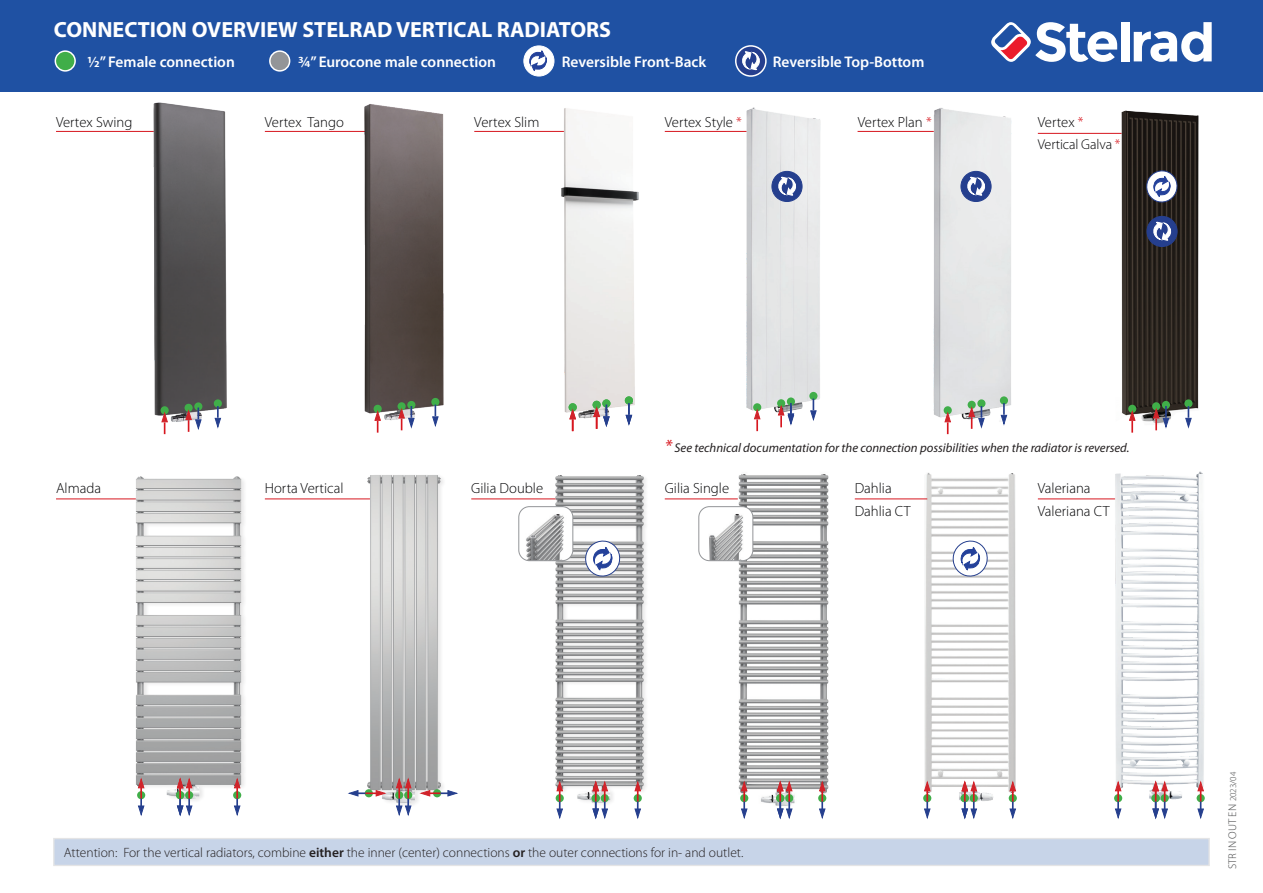
<style>
.page{position:relative;width:1263px;height:893px;background:#fff}
.page>*{position:absolute;margin:0;border:0;box-sizing:border-box;transform-origin:0 0}
.t1{font:700 22.05px "Myriad Pro";color:#fff}
.t2{font:300 15.45px "X Myriad Pro";color:#fff}
.t3{font:300 14.7px/23.9px "Myriad Pro";color:#000103}
.t4{font:300 14.25px "Myriad Pro";letter-spacing:-.01em;color:#000103}
.t5{font:300 13.5px "Myriad Pro";color:#231f20}
.t6{font:italic 12.75px "Myriad Pro";color:#231f20}
.t7{font:300 11.25px "Myriad Pro";color:#464748}
.s1{color:#d7171f}
.s2{font-size:18px;color:#d7171f}
.s3{font-family:"X Myriad Pro"}
.s4{font-size:9px}
</style>
<div class="page">
<div style="left:53px;top:838px;width:1157px;height:28px;background:#c7d4e8"></div>
<div style="left:0;top:0;width:1263px;height:91px;background:#1f51a3"></div>
<hr style="left:665px;top:131px;width:100px;height:1px;background:#d7171f">
<img style="left:714px;top:91px;width:145px;height:341px">
<hr style="left:471px;top:498px;width:91px;height:1px;background:#d7171f">
<hr style="left:265px;top:498px;width:105px;height:1px;background:#d7171f">
<img style="left:321px;top:475px;width:166px;height:330px">
<hr style="left:56px;top:498px;width:81px;height:1px;background:#d7171f">
<img style="left:118px;top:476px;width:126px;height:325px">
<hr style="left:56px;top:131px;width:100px;height:1px;background:#d7171f">
<hr style="left:265px;top:131px;width:116px;height:1px;background:#d7171f">
<hr style="left:474px;top:131px;width:91px;height:1px;background:#d7171f">
<img style="left:345px;top:91px;width:119px;height:340px">
<img style="left:529px;top:108px;width:162px;height:324px">
<img style="left:126px;top:91px;width:125px;height:344px">
<hr style="left:1038px;top:133px;width:93px;height:1px;background:#d7171f">
<img style="left:1098px;top:91px;width:122px;height:340px">
<svg style="left:1145px;top:169px;width:34px;height:35px"></svg>
<div style="left:772px;top:171px;width:30px;height:31px;background:#253f8e;border-radius:50%"></div>
<div style="left:772px;top:171px;width:30px;height:31px;border:1px solid #253f8e;border-radius:50%"></div>
<svg style="left:778px;top:177px;width:18px;height:18px"></svg>
<div style="left:1147px;top:216px;width:30px;height:31px;background:#253f8e;border-radius:50%"></div>
<div style="left:1147px;top:216px;width:30px;height:31px;border:1px solid #253f8e;border-radius:50%"></div>
<svg style="left:1153px;top:222px;width:18px;height:18px"></svg>
<div style="left:185px;top:404px;width:8px;height:8px;background:#40ae49;border-radius:50%"></div>
<div style="left:194px;top:402px;width:8px;height:9px;background:#40ae49;border-radius:50%"></div>
<div style="left:161px;top:406px;width:8px;height:8px;background:#40ae49;border-radius:50%"></div>
<div style="left:214px;top:399px;width:8px;height:9px;background:#40ae49;border-radius:50%"></div>
<svg style="left:214px;top:406px;width:7px;height:22px"></svg>
<svg style="left:185px;top:408px;width:17px;height:24px"></svg>
<svg style="left:161px;top:412px;width:7px;height:22px"></svg>
<div style="left:398px;top:402px;width:8px;height:8px;background:#40ae49;border-radius:50%"></div>
<div style="left:407px;top:401px;width:8px;height:8px;background:#40ae49;border-radius:50%"></div>
<div style="left:374px;top:405px;width:8px;height:8px;background:#40ae49;border-radius:50%"></div>
<div style="left:431px;top:398px;width:8px;height:8px;background:#40ae49;border-radius:50%"></div>
<svg style="left:432px;top:405px;width:7px;height:21px"></svg>
<svg style="left:398px;top:406px;width:17px;height:24px"></svg>
<svg style="left:374px;top:411px;width:7px;height:22px"></svg>
<div style="left:593px;top:401px;width:8px;height:8px;background:#40ae49;border-radius:50%"></div>
<div style="left:602px;top:399px;width:8px;height:9px;background:#40ae49;border-radius:50%"></div>
<div style="left:569px;top:403px;width:8px;height:8px;background:#40ae49;border-radius:50%"></div>
<div style="left:625px;top:396px;width:8px;height:9px;background:#40ae49;border-radius:50%"></div>
<svg style="left:625px;top:403px;width:7px;height:22px"></svg>
<svg style="left:593px;top:405px;width:17px;height:24px"></svg>
<svg style="left:569px;top:409px;width:7px;height:22px"></svg>
<svg style="left:777px;top:399px;width:8px;height:8px"></svg>
<div style="left:753px;top:403px;width:8px;height:8px;background:#40ae49;border-radius:50%"></div>
<svg style="left:754px;top:409px;width:7px;height:22px"></svg>
<div style="left:787px;top:397px;width:8px;height:9px;background:#40ae49;border-radius:50%"></div>
<div style="left:809px;top:392px;width:8px;height:8px;background:#40ae49;border-radius:50%"></div>
<svg style="left:810px;top:399px;width:7px;height:21px"></svg>
<svg style="left:778px;top:402px;width:16px;height:25px"></svg>
<hr style="left:857px;top:131px;width:92px;height:1px;background:#d7171f">
<img style="left:900px;top:91px;width:133px;height:344px">
<div style="left:961px;top:171px;width:30px;height:31px;background:#253f8e;border-radius:50%"></div>
<div style="left:961px;top:171px;width:30px;height:31px;border:1px solid #253f8e;border-radius:50%"></div>
<svg style="left:967px;top:177px;width:18px;height:18px"></svg>
<div style="left:968px;top:401px;width:8px;height:8px;background:#40ae49;border-radius:50%"></div>
<div style="left:977px;top:399px;width:8px;height:9px;background:#40ae49;border-radius:50%"></div>
<div style="left:944px;top:406px;width:8px;height:8px;background:#40ae49;border-radius:50%"></div>
<div style="left:1000px;top:396px;width:8px;height:9px;background:#40ae49;border-radius:50%"></div>
<svg style="left:1000px;top:403px;width:7px;height:22px"></svg>
<svg style="left:968px;top:406px;width:17px;height:23px"></svg>
<svg style="left:944px;top:412px;width:7px;height:22px"></svg>
<div style="left:1152px;top:402px;width:8px;height:8px;background:#40ae49;border-radius:50%"></div>
<div style="left:1162px;top:401px;width:8px;height:8px;background:#40ae49;border-radius:50%"></div>
<div style="left:1128px;top:405px;width:8px;height:8px;background:#40ae49;border-radius:50%"></div>
<div style="left:1184px;top:399px;width:8px;height:9px;background:#40ae49;border-radius:50%"></div>
<svg style="left:1185px;top:406px;width:7px;height:22px"></svg>
<svg style="left:1153px;top:406px;width:16px;height:24px"></svg>
<svg style="left:1129px;top:411px;width:7px;height:22px"></svg>
<svg style="left:396px;top:778px;width:16px;height:37px"></svg>
<svg style="left:349px;top:790px;width:36px;height:7px"></svg>
<svg style="left:420px;top:790px;width:37px;height:7px"></svg>
<svg style="left:234px;top:778px;width:7px;height:37px"></svg>
<svg style="left:177px;top:778px;width:16px;height:37px"></svg>
<svg style="left:138px;top:778px;width:7px;height:37px"></svg>
<img style="left:516px;top:475px;width:167px;height:328px">
<svg style="left:634px;top:781px;width:7px;height:37px"></svg>
<svg style="left:592px;top:781px;width:16px;height:37px"></svg>
<svg style="left:556px;top:781px;width:7px;height:37px"></svg>
<div style="left:1121px;top:22px;width:8px;height:39px;background:#fff"></div>
<svg style="left:1134px;top:22px;width:78px;height:40px"></svg>
<svg style="left:991px;top:22px;width:126px;height:40px"></svg>
<svg style="left:736px;top:46px;width:30px;height:30px"></svg>
<div style="left:735px;top:45px;width:32px;height:32px;border:2px solid #fff;border-radius:50%"></div>
<svg style="left:742px;top:51px;width:18px;height:19px"></svg>
<img style="left:875px;top:472px;width:172px;height:348px">
<svg style="left:1009px;top:781px;width:7px;height:37px"></svg>
<svg style="left:961px;top:781px;width:16px;height:37px"></svg>
<svg style="left:924px;top:781px;width:7px;height:37px"></svg>
<img style="left:1047px;top:471px;width:158px;height:349px">
<svg style="left:1197px;top:781px;width:7px;height:37px"></svg>
<svg style="left:1152px;top:781px;width:16px;height:37px"></svg>
<svg style="left:1115px;top:781px;width:6px;height:37px"></svg>
<img style="left:698px;top:474px;width:170px;height:332px">
<svg style="left:819px;top:781px;width:7px;height:37px"></svg>
<svg style="left:777px;top:781px;width:16px;height:37px"></svg>
<svg style="left:741px;top:781px;width:7px;height:37px"></svg>
<hr style="left:665px;top:498px;width:73px;height:1px;background:#d7171f">
<svg style="left:583px;top:539px;width:39px;height:39px"></svg>
<hr style="left:855px;top:498px;width:72px;height:1px;background:#d7171f">
<svg style="left:951px;top:539px;width:38px;height:39px"></svg>
<div style="left:699px;top:507px;width:54px;height:54px;background:#fff;border-radius:11px"></div>
<img style="left:699px;top:514px;width:54px;height:47px">
<div style="left:698px;top:506px;width:55px;height:55px;border:1px solid #939598;border-radius:11px"></div>
<div style="left:519px;top:507px;width:54px;height:54px;background:#fff;border-radius:11px"></div>
<img style="left:519px;top:514px;width:54px;height:47px">
<div style="left:518px;top:506px;width:55px;height:55px;border:1px solid #939598;border-radius:11px"></div>
<div style="left:55px;top:51px;width:20px;height:20px;background:#40ae49;border-radius:50%"></div>
<div style="left:55px;top:50px;width:21px;height:22px;border:2px solid #fff;border-radius:50%"></div>
<div style="left:270px;top:51px;width:20px;height:20px;background:#939598;border-radius:50%"></div>
<div style="left:269px;top:50px;width:21px;height:22px;border:2px solid #fff;border-radius:50%"></div>
<div style="left:524px;top:46px;width:30px;height:30px;background:#fff;border-radius:50%"></div>
<div style="left:524px;top:46px;width:30px;height:30px;border:1px solid #fff;border-radius:50%"></div>
<svg style="left:529px;top:51px;width:18px;height:20px"></svg>
<h1 class="t1" style="left:54px;top:15px;width:559px">CONNECTION OVERVIEW STELRAD VERTICAL RADIATORS</h1>
<p class="t2" style="left:88px;top:52px;width:149px">½” Female connection</p>
<p class="t2" style="left:298px;top:52px;width:199px">¾” Eurocone male connection</p>
<p class="t2" style="left:562px;top:52px;width:146px">Reversible Front-Back</p>
<p class="t2" style="left:773px;top:52px;width:153px">Reversible Top-Bottom</p>
<p class="t3" style="left:56px;top:110px;width:78px">Vertex Swing</p>
<p class="t3" style="left:265px;top:110px;width:80px">Vertex Tango</p>
<p class="t3" style="left:474px;top:110px;width:67px">Vertex Slim</p>
<p class="t3" style="left:665px;top:110px;width:79px">Vertex Style <span class="s1">*</span></p>
<p class="t3" style="left:1038px;top:110px;width:47px">Vertex <span class="s1">*</span></p>
<p class="t4" style="left:1038px;top:135px;width:84px">Vertical Galva <span class="s1">*</span></p>
<p class="t3" style="left:858px;top:110px;width:75px">Vertex Plan <span class="s1">*</span></p>
<p class="t3" style="left:56px;top:476px;width:47px">Almada</p>
<p class="t3" style="left:265px;top:476px;width:80px">Horta Vertical</p>
<p class="t3" style="left:471px;top:476px;width:73px">Gilia Double</p>
<p class="t6" style="left:665px;top:440px;width:466px"><span class="s2">*</span> See technical documentation for the connection possibilities when the radiator is reversed.</p>
<p class="t3" style="left:1038px;top:476px;width:73px">Valeriana<br>Valeriana CT</p>
<p class="t3" style="left:665px;top:476px;width:66px">Gilia Single</p>
<p class="t3" style="left:855px;top:476px;width:57px">Dahlia<br>Dahlia CT</p>
<p class="t5" style="left:64px;top:844px;width:681px">Attention: For the vertical radiators, combine <span class="s3">either</span> the inner (center) connections <span class="s3">or</span> the outer connections for in- and outlet.</p>
<p class="t7" style="left:1225px;top:869px;width:99px;rotate:-90deg">STR IN OUT EN <span class="s4">2023/04</span></p>
</div>
